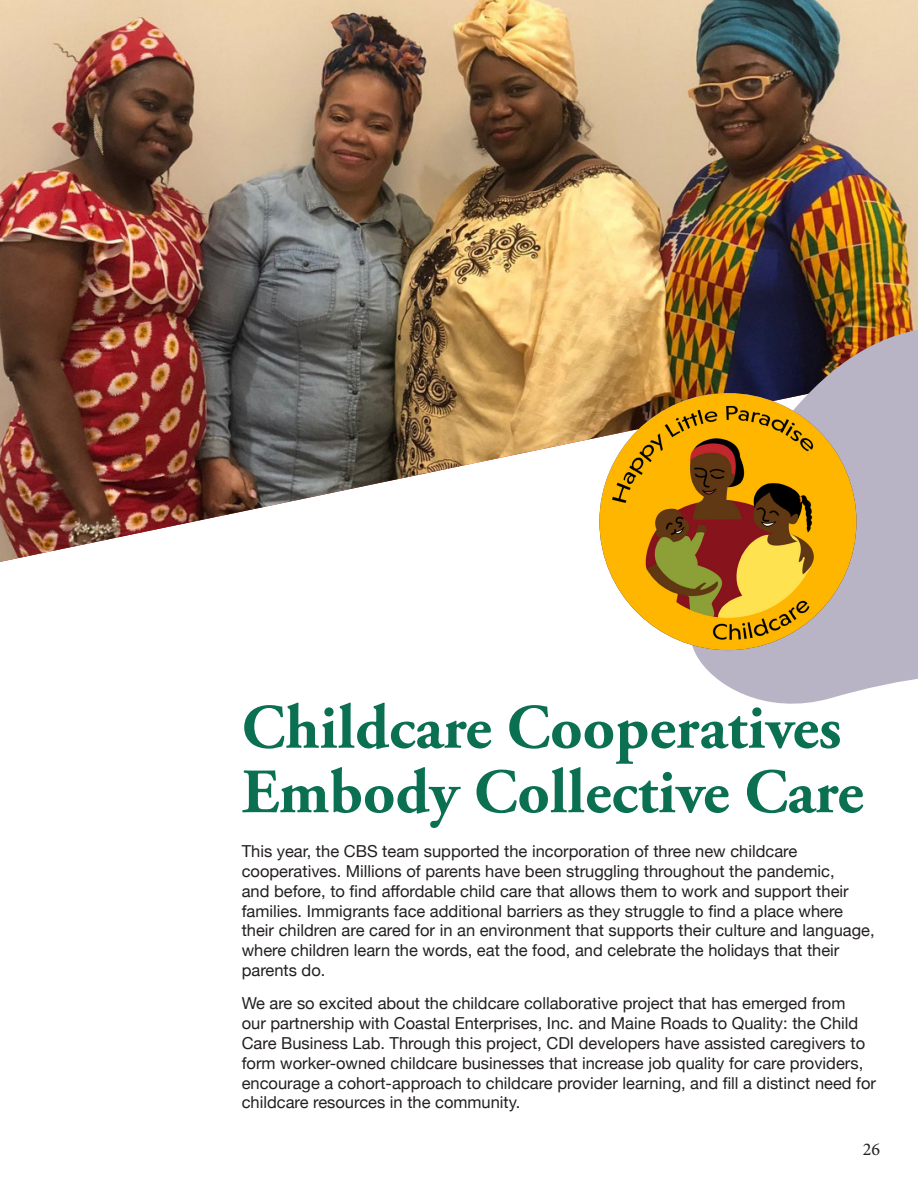
<style>
.page{position:relative;width:918px;height:1188px;background:#fff}
.page>*{position:absolute;margin:0;border:0;box-sizing:border-box;transform-origin:0 0}
.t1{font:700 63px/64.5px "Adobe Garamond Pro";color:#0b7052}
.t2{font:18px "Minion Pro";color:#231f20}
.t3{font:16.5px/19.8px "Helvetica Neue";color:#231f20}
</style>
<div class="page">
<img style="left:0;top:0;width:918px;height:562px">
<svg style="left:679px;top:319px;width:239px;height:385px;background:#a2989f"></svg>
<img style="left:599px;top:393px;width:257px;height:257px;border-radius:129px">
<p class="t1" style="left:242px;top:697px;width:623px">Childcare Cooperatives<br>Embody Collective Care</p>
<p class="t3" style="left:242px;top:842px;width:634px">This year, the CBS team supported the incorporation of three new childcare cooperatives. Millions of parents have been struggling throughout the pandemic,<br>and before, to find affordable child care that allows them to work and support their families. Immigrants face additional barriers as they struggle to find a place where their children are cared for in an environment that supports their culture and language, where children learn the words, eat the food, and celebrate the holidays that their parents do.</p>
<p class="t3" style="left:242px;top:994px;width:636px">We are so excited about the childcare collaborative project that has emerged from<br>our partnership with Coastal Enterprises, Inc. and Maine Roads to Quality: the Child Care Business Lab. Through this project, CDI developers have assisted caregivers to form worker-owned childcare businesses that increase job quality for care providers, encourage a cohort-approach to childcare provider learning, and fill a distinct need for childcare resources in the community.</p>
<p class="t2" style="left:863px;top:1137px;width:19px">26</p>
</div>
